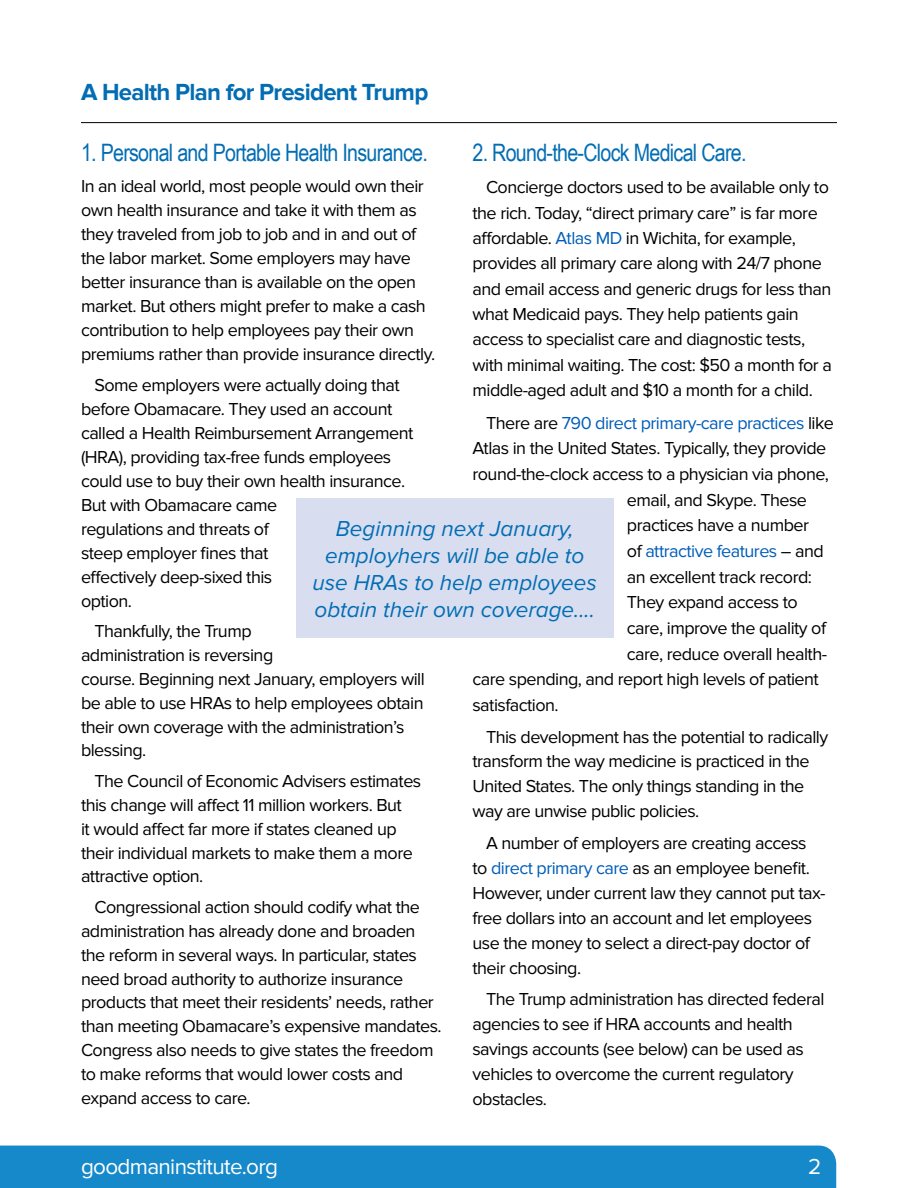
<style>
.page{position:relative;width:918px;height:1188px;background:#fff}
.page>*{position:absolute;margin:0;border:0;box-sizing:border-box;transform-origin:0 0}
.t1{font:24px "Arial Narrow";letter-spacing:-.03em;color:#036db3}
.t2{font:700 24px "Proxima Nova";letter-spacing:-.03em;color:#036db3}
.t3{font:italic 22.5px/27px "Proxima Nova";color:#036db3;text-align:center}
.t4{font:22.5px "Proxima Nova";letter-spacing:-.03em;color:#fff}
.t5{font:18px/23.9px "Proxima Nova";letter-spacing:-.03em;color:#000}
.t6{font:18px "Proxima Nova";letter-spacing:-.03em;color:#005db9}
.s1{color:#005db9}
.s2{color:#000}
</style>
<div class="page">
<div style="left:0;top:1146px;width:836px;height:42px;background:#1689ca"></div>
<hr style="left:81px;top:122px;width:756px;height:1px;background:#000">
<div style="left:296px;top:498px;width:317px;height:140px;background:#d8def0"></div>
<h1 class="t2" style="left:81px;top:78px;width:349px">A Health Plan for President Trump</h1>
<h1 class="t1" style="left:472px;top:135px;width:276px">2. Round-the-Clock Medical Care.</h1>
<p class="t5" style="left:472px;top:175px;width:361px;line-height:25.3px;text-indent:14px">Concierge doctors used to be available only to the rich. Today, “direct primary care” is far more affordable. <span class="s1">Atlas MD</span> in Wichita, for example, provides all primary care along with 24/7 phone and email access and generic drugs for less than what Medicaid pays. They help patients gain access to specialist care and diagnostic tests, with minimal waiting. The cost: $50 a month for a middle-aged adult and $10 a month for a child.</p>
<p class="t6" style="left:486px;top:412px;width:349px"><span class="s2">There are</span> 790 direct primary-care practices <span class="s2">like</span></p>
<p class="t5" style="left:472px;top:437px;width:355px">Atlas in the United States. Typically, they provide</p>
<p class="t5" style="left:472px;top:462px;width:358px">round-the-clock access to a physician via phone,</p>
<p class="t5" style="left:627px;top:488px;width:182px">email, and Skype. These</p>
<p class="t5" style="left:627px;top:514px;width:184px">practices have a number</p>
<p class="t6" style="left:627px;top:541px;width:198px"><span class="s2">of</span> attractive features <span class="s2">– and</span></p>
<p class="t5" style="left:627px;top:565px;width:187px">an excellent track record:</p>
<p class="t5" style="left:627px;top:591px;width:172px">They expand access to</p>
<p class="t5" style="left:627px;top:616px;width:201px">care, improve the quality of</p>
<p class="t5" style="left:627px;top:642px;width:202px">care, reduce overall health-</p>
<p class="t5" style="left:472px;top:668px;width:348px">care spending, and report high levels of patient</p>
<p class="t5" style="left:472px;top:693px;width:88px">satisfaction.</p>
<p class="t5" style="left:472px;top:724px;width:357px;line-height:24.9px;text-indent:14px">This development has the potential to radically transform the way medicine is practiced in the United States. The only things standing in the way are unwise public policies.</p>
<p class="t5" style="left:472px;top:831px;width:355px;line-height:24.9px;text-indent:14px">A number of employers are creating access to <span class="s1">direct primary care</span> as an employee benefit.<br>However, under current law they cannot put tax&shy;free dollars into an account and let employees use the money to select a direct-pay doctor of their choosing.</p>
<p class="t5" style="left:472px;top:987px;width:353px;line-height:24.9px;text-indent:14px">The Trump administration has directed federal agencies to see if HRA accounts and health savings accounts (see below) can be used as vehicles to overcome the current regulatory obstacles.</p>
<h1 class="t1" style="left:81px;top:135px;width:348px">1. Personal and Portable Health Insurance.</h1>
<p class="t5" style="left:81px;top:174px;width:356px">In an ideal world, most people would own their own health insurance and take it with them as they traveled from job to job and in and out of the labor market. Some employers may have better insurance than is available on the open market. But others might prefer to make a cash contribution to help employees pay their own premiums rather than provide insurance directly.</p>
<p class="t5" style="left:81px;top:373px;width:334px;text-indent:14px">Some employers were actually doing that before Obamacare. They used an account called a Health Reimbursement Arrangement (HRA), providing tax-free funds employees could use to buy their own health insurance.<br>But with Obamacare came<br>regulations and threats of<br>steep employer fines that<br>effectively deep-sixed this<br>option.</p>
<p class="t5" style="left:81px;top:619px;width:345px;text-indent:14px">Thankfully, the Trump<br>administration is reversing<br>course. Beginning next January, employers will be able to use HRAs to help employees obtain their own coverage with the administration’s blessing.</p>
<p class="t5" style="left:81px;top:769px;width:342px;text-indent:14px">The Council of Economic Advisers estimates this change will affect 11 million workers. But<br>it would affect far more if states cleaned up their individual markets to make them a more attractive option.</p>
<p class="t5" style="left:81px;top:895px;width:362px;text-indent:14px">Congressional action should codify what the administration has already done and broaden the reform in several ways. In particular, states need broad authority to authorize insurance products that meet their residents’ needs, rather than meeting Obamacare’s expensive mandates.<br>Congress also needs to give states the freedom to make reforms that would lower costs and expand access to care.</p>
<p class="t3" style="left:312px;top:515px;width:286px">Beginning next January, employhers will be able to use HRAs to help employees obtain their own coverage....</p>
<p class="t4" style="left:81px;top:1153px;width:199px">goodmaninstitute.org</p>
<p class="t4" style="left:808px;top:1153px;width:15px">2</p>
</div>
